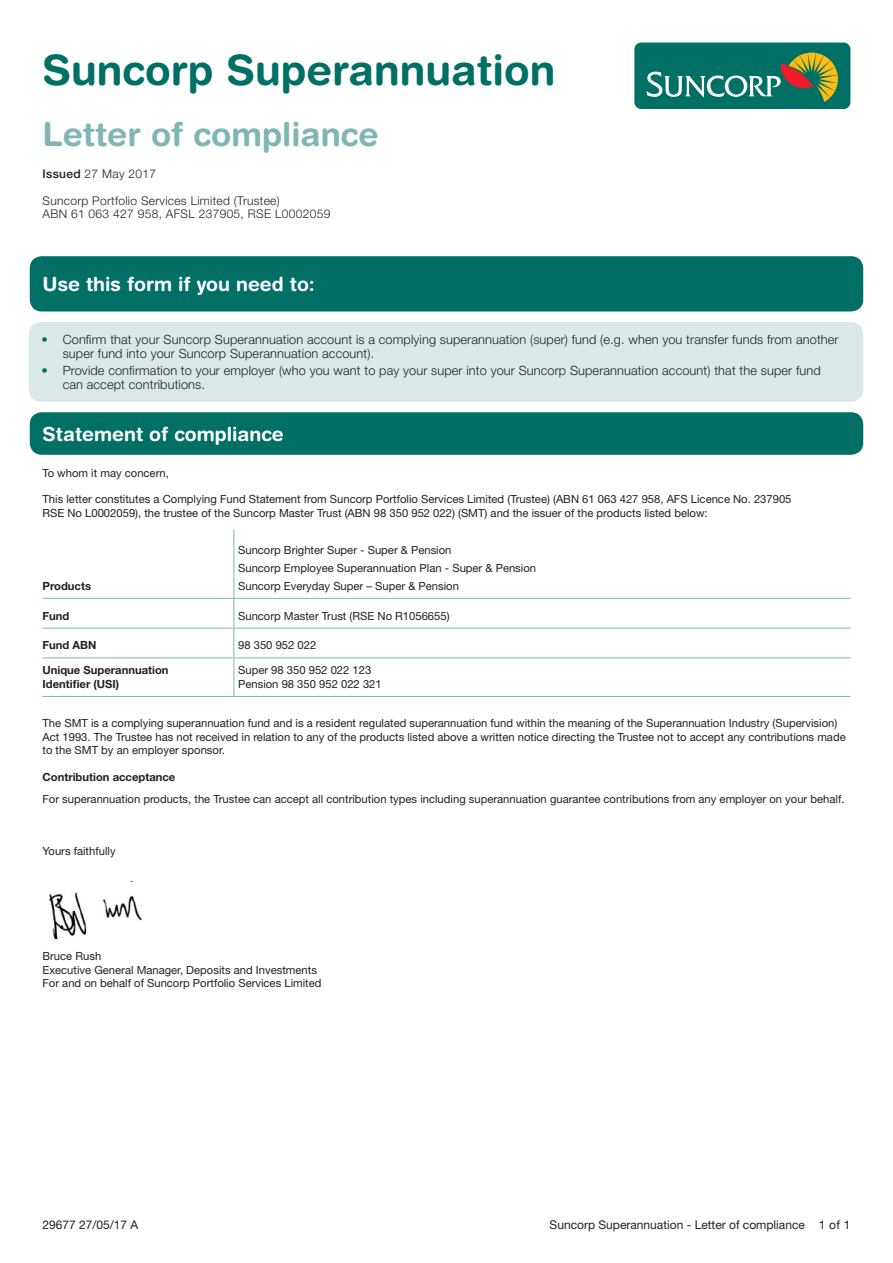
<style>
.page{position:relative;width:893px;height:1263px;background:#fff}
.page>*{position:absolute;margin:0;border:0;box-sizing:border-box;transform-origin:0 0}
.t1{font:700 42px "Helvetica Rounded LT Std";color:#006f65}
.t2{font:700 33px "Helvetica Rounded LT Std";color:#7fb6b4}
.t3{font:700 19.5px "Helvetica Rounded LT Std";color:#fff}
.t4{font:300 12.75px/14.2px "Helvetica Neue LT Std";letter-spacing:.01em;color:#231f20}
.t5{font:300 12px/13.5px "Helvetica Neue LT Std";letter-spacing:.025em;color:#231f20}
.t6{font:12px "Helvetica Neue LT Std";color:#231f20}
.t7{font:11.25px/13.5px "Helvetica Neue LT Std";color:#231f20}
.t8{font:700 11.25px/13.5px "Helvetica Neue LT Std";color:#231f20}
.s1{font-weight:500}
.s2{color:#006c64}
</style>
<div class="page">
<div style="left:634px;top:43px;width:216px;height:66px;background:#006f65;border-radius:7px"></div>
<svg style="left:646px;top:53px;width:192px;height:49px"></svg>
<div style="left:30px;top:412px;width:833px;height:43px;background:#006f65;border-radius:12px"></div>
<hr style="left:233px;top:529px;width:1px;height:69px;background:#7fb6b4">
<hr style="left:43px;top:628px;width:191px;height:1px;background:#7fb6b4">
<hr style="left:234px;top:628px;width:616px;height:1px;background:#7fb6b4">
<svg style="left:233px;top:599px;width:1px;height:58px"></svg>
<hr style="left:43px;top:657px;width:191px;height:1px;background:#7fb6b4">
<hr style="left:234px;top:657px;width:616px;height:1px;background:#7fb6b4">
<hr style="left:233px;top:658px;width:1px;height:38px;background:#7fb6b4">
<hr style="left:43px;top:696px;width:191px;height:1px;background:#7fb6b4">
<hr style="left:234px;top:696px;width:616px;height:1px;background:#7fb6b4">
<hr style="left:43px;top:598px;width:191px;height:1px;background:#7fb6b4">
<hr style="left:234px;top:598px;width:616px;height:1px;background:#7fb6b4">
<img style="left:49px;top:881px;width:94px;height:58px">
<div style="left:29px;top:322px;width:834px;height:80px;background:#dae9e8;border-radius:12px"></div>
<div style="left:30px;top:256px;width:833px;height:55px;background:#006f65;border-radius:12px"></div>
<h1 class="t1" style="left:43px;top:45px;width:514px">Suncorp Superannuation</h1>
<h2 class="t2" style="left:43px;top:115px;width:338px">Letter of compliance</h2>
<p class="t5" style="left:43px;top:166px;width:115px"><span class="s1">Issued</span> 27 May 2017</p>
<p class="t5" style="left:43px;top:193px;width:289px">Suncorp Portfolio Services Limited (Trustee)<br>ABN 61 063 427 958, AFSL 237905, RSE L0002059</p>
<h3 class="t3" style="left:43px;top:272px;width:274px">Use this form if you need to:</h3>
<p class="t4" style="left:63px;top:332px;width:777px;text-indent:-21px"><span class="s2">•</span> Confirm that your Suncorp Superannuation account is a complying superannuation (super) fund (e.g. when you transfer funds from another super fund into your Suncorp Superannuation account).</p>
<p class="t4" style="left:63px;top:363px;width:760px;text-indent:-21px"><span class="s2">•</span> Provide confirmation to your employer (who you want to pay your super into your Suncorp Superannuation account) that the super fund can accept contributions.</p>
<h3 class="t3" style="left:43px;top:422px;width:243px">Statement of compliance</h3>
<p class="t7" style="left:43px;top:466px;width:128px">To whom it may concern,</p>
<p class="t7" style="left:43px;top:492px;width:750px">This letter constitutes a Complying Fund Statement from Suncorp Portfolio Services Limited (Trustee) (ABN 61 063 427 958, AFS Licence No. 237905<br>RSE No L0002059), the trustee of the Suncorp Master Trust (ABN 98 350 952 022) (SMT) and the issuer of the products listed below:</p>
<p class="t8" style="left:43px;top:579px;width:50px">Products</p>
<p class="t7" style="left:238px;top:541px;width:299px;line-height:17.7px">Suncorp Brighter Super - Super &amp; Pension<br>Suncorp Employee Superannuation Plan - Super &amp; Pension<br>Suncorp Everyday Super – Super &amp; Pension</p>
<p class="t8" style="left:43px;top:609px;width:28px">Fund</p>
<p class="t7" style="left:238px;top:609px;width:213px">Suncorp Master Trust (RSE No R1056655)</p>
<p class="t8" style="left:43px;top:638px;width:55px">Fund ABN</p>
<p class="t7" style="left:238px;top:638px;width:80px">98 350 952 022</p>
<p class="t8" style="left:43px;top:663px;width:128px">Unique Superannuation<br>Identifier (USI)</p>
<p class="t7" style="left:238px;top:663px;width:145px">Super 98 350 952 022 123<br>Pension 98 350 952 022 321</p>
<p class="t7" style="left:43px;top:716px;width:805px">The SMT is a complying superannuation fund and is a resident regulated superannuation fund within the meaning of the Superannuation Industry (Supervision)<br>Act 1993. The Trustee has not received in relation to any of the products listed above a written notice directing the Trustee not to accept any contributions made to the SMT by an employer sponsor.</p>
<p class="t8" style="left:43px;top:770px;width:134px">Contribution acceptance</p>
<p class="t7" style="left:43px;top:792px;width:803px">For superannuation products, the Trustee can accept all contribution types including superannuation guarantee contributions from any employer on your behalf.</p>
<p class="t7" style="left:43px;top:844px;width:75px">Yours faithfully</p>
<p class="t7" style="left:43px;top:949px;width:280px">Bruce Rush<br>Executive General Manager, Deposits and Investments<br>For and on behalf of Suncorp Portfolio Services Limited</p>
<p class="t6" style="left:43px;top:1217px;width:97px">29677 27/05/17 A</p>
<p class="t6" style="left:550px;top:1217px;width:302px">Suncorp Superannuation - Letter of compliance 1 of 1</p>
</div>
